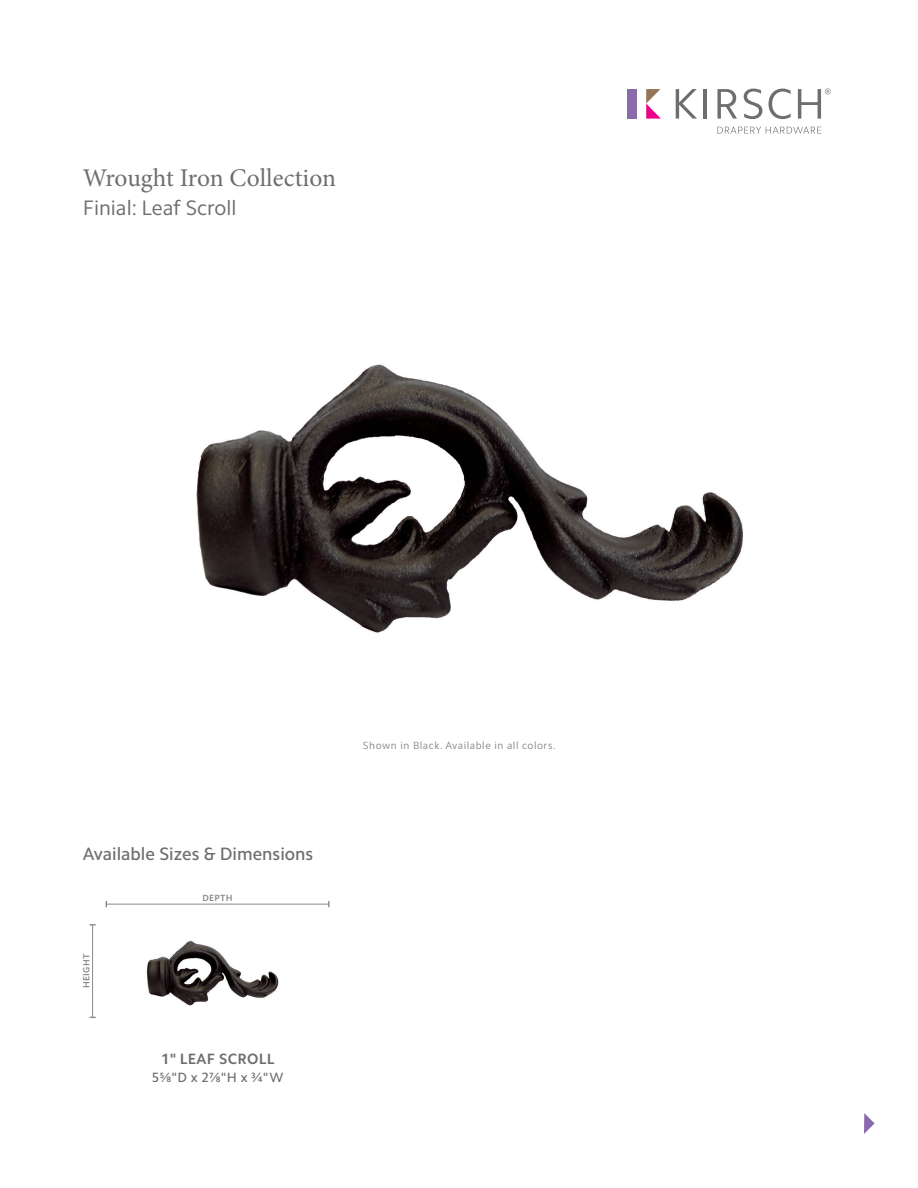
<style>
.page{position:relative;width:918px;height:1188px;background:#fff}
.page>*{position:absolute;margin:0;border:0;box-sizing:border-box;transform-origin:0 0}
.t1{font:25.5px "Minion Pro";letter-spacing:-.005em;color:#6d6e71}
.t2{font:21px "Camphor Std";color:#6d6e71}
.t3{font:500 18px "Camphor Std";color:#6d6e71}
.t4{font:700 15px "Camphor Std";letter-spacing:.02em;color:#6d6e71}
.t5{font:500 13.5px "Camphor Std";color:#6d6e71}
.t6{font:10.5px "Camphor Std";letter-spacing:.05em;color:#888a8d}
.t7{font:700 9px "Camphor Std";letter-spacing:.02em;color:#888a8d}
</style>
<div class="page">
<img style="left:196px;top:364px;width:547px;height:269px">
<hr style="left:106px;top:904px;width:223px;height:1px;background:#888a8d">
<hr style="left:92px;top:925px;width:1px;height:92px;background:#888a8d">
<svg style="left:89px;top:924px;width:7px;height:2px"></svg>
<svg style="left:864px;top:1113px;width:11px;height:21px"></svg>
<svg style="left:717px;top:127px;width:104px;height:7px"></svg>
<div style="left:627px;top:89px;width:10px;height:30px;background:#8c6bad"></div>
<svg style="left:646px;top:89px;width:15px;height:30px"></svg>
<svg style="left:676px;top:89px;width:21px;height:30px"></svg>
<hr style="left:703px;top:89px;width:4px;height:30px;background:#6e6e70">
<svg style="left:717px;top:89px;width:20px;height:30px"></svg>
<svg style="left:744px;top:89px;width:18px;height:30px"></svg>
<svg style="left:769px;top:89px;width:22px;height:30px"></svg>
<svg style="left:798px;top:89px;width:33px;height:30px"></svg>
<img style="left:146px;top:940px;width:133px;height:66px">
<p class="t1" style="left:83px;top:161px;width:255px">Wrought Iron Collection</p>
<p class="t2" style="left:83px;top:195px;width:155px">Finial: Leaf Scroll</p>
<p class="t3" style="left:83px;top:843px;width:232px">Available Sizes &amp; Dimensions</p>
<p class="t7" style="left:81px;top:988px;width:36px;rotate:-90deg">HEIGHT</p>
<p class="t7" style="left:203px;top:893px;width:32px">DEPTH</p>
<p class="t4" style="left:161px;top:1050px;width:115px">1" LEAF SCROLL</p>
<p class="t5" style="left:152px;top:1070px;width:133px">5⅝"D x 2⅞"H x ¾"W</p>
<p class="t6" style="left:363px;top:739px;width:194px">Shown in Black. Available in all colors.</p>
</div>
